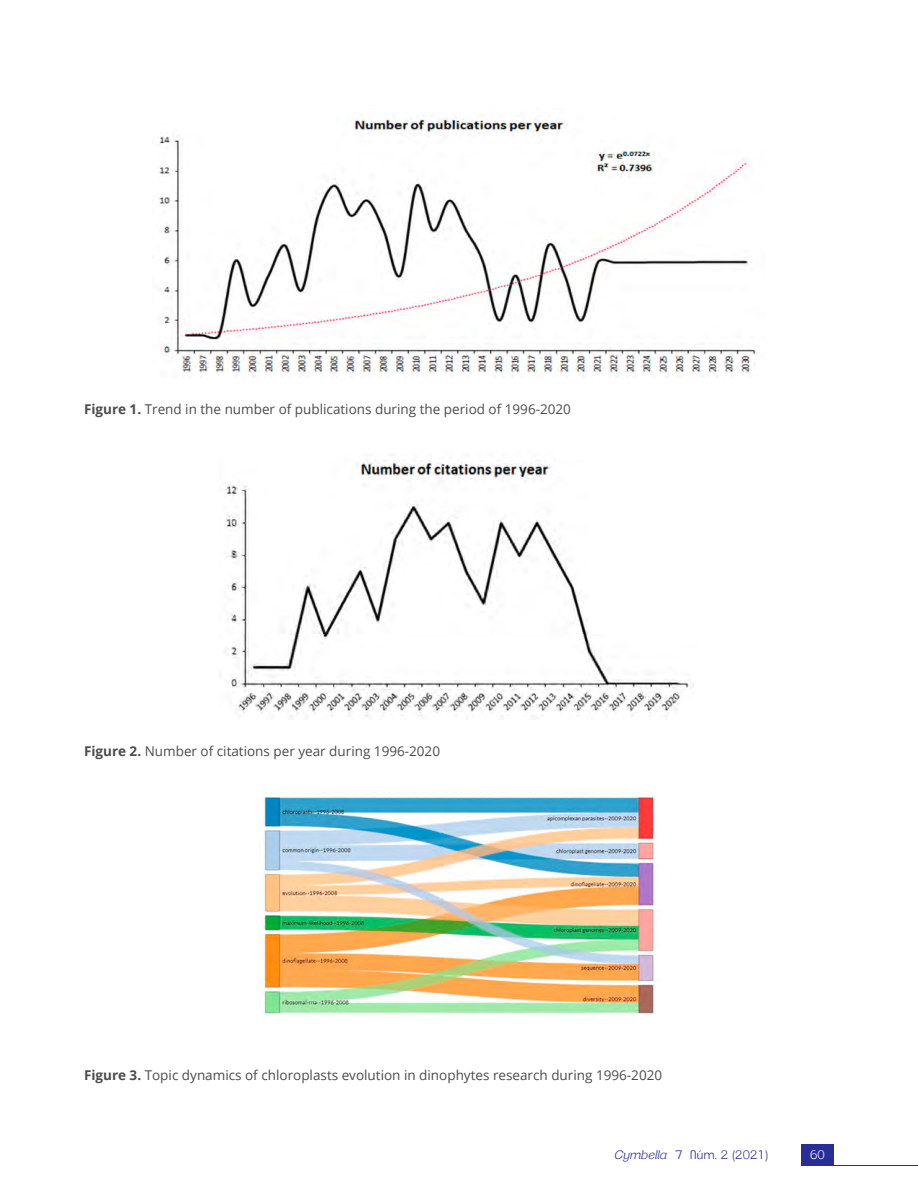
<style>
.page{position:relative;width:918px;height:1188px;background:#fff}
.page>*{position:absolute;margin:0;border:0;box-sizing:border-box;transform-origin:0 0}
.t1{font:13.5px "Open Sans";color:#4b4b4b}
.t2{font:300 12px "Clemente P Dae";letter-spacing:.025em;color:#292d96}
.t3{font:300 12px "Clemente P Dae";color:#fff}
.s1{font-weight:700}
.s2{font-family:"Clemente P Daf";font-style:italic}
</style>
<div class="page">
<div style="left:801px;top:1144px;width:33px;height:22px;background:#292d96"></div>
<hr style="left:801px;top:1165px;width:117px;height:1px;background:#292d96">
<img style="left:159px;top:115px;width:597px;height:263px">
<img style="left:224px;top:460px;width:470px;height:257px">
<img style="left:259px;top:792px;width:396px;height:223px">
<p class="t1" style="left:84px;top:400px;width:488px"><span class="s1">Figure 1.</span> Trend in the number of publications during the period of 1996-2020</p>
<p class="t1" style="left:84px;top:742px;width:358px"><span class="s1">Figure 2.</span> Number of citations per year during 1996-2020</p>
<p class="t1" style="left:84px;top:1066px;width:580px"><span class="s1">Figure 3.</span> Topic dynamics of chloroplasts evolution in dinophytes research during 1996-2020</p>
<p class="t2" style="left:615px;top:1148px;width:155px"><span class="s2">Cymbella</span> 7 Núm. 2 (2021)</p>
<p class="t3" style="left:810px;top:1148px;width:16px">60</p>
</div>
